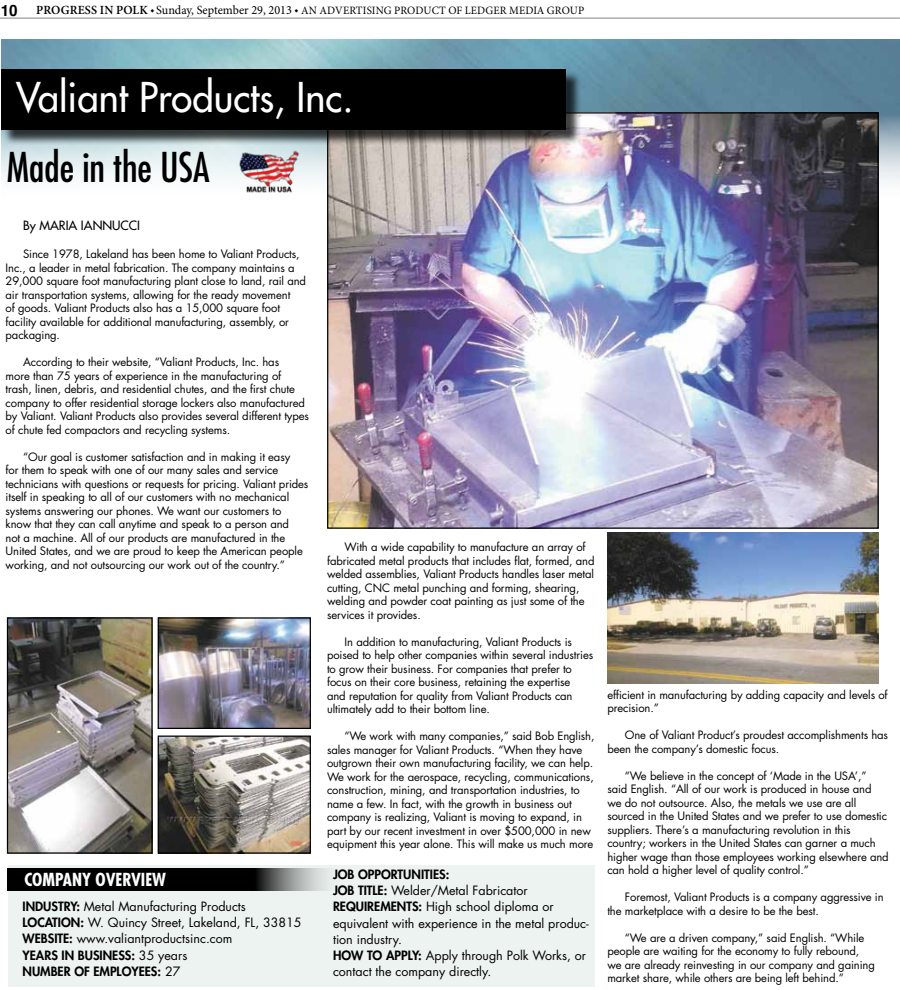
<style>
.page{position:relative;width:900px;height:990px;background:#fff}
.page>*{position:absolute;margin:0;border:0;box-sizing:border-box;transform-origin:0 0}
.t1{font:500 40px "Futura Std";color:#fff;scale:.96 1}
.t2{font:condensed 40px "Futura Std";color:#000}
.t3{font:700 condensed 17.5px "Futura Std";color:#fff}
.t4{font:12.5px/16.2px "Futura Std";color:#000}
.t5{font:500 12.5px "Futura Std";color:#000}
.t6{font:11.25px/13.5px "Futura Std";letter-spacing:-.01em;color:#000}
.t7{font:11.25px "Minion Pro";letter-spacing:.01em;color:#000}
.s1{font-family:"Helvetica";font-weight:700;font-size:15.62px}
.s2{font-weight:600;font-size:12.5px}
.s3{font-weight:500;font-size:8.75px}
.s4{font-size:12.5px}
.s5{font-weight:800}
</style>
<div class="page">
<hr style="left:0;top:17px;width:900px;height:2px;background:#000">
<img style="left:1px;top:40px;width:899px;height:143px">
<img style="left:329px;top:114px;width:548px;height:413px">
<div style="left:3px;top:71px;width:578px;height:74px;background:#000;opacity:.75"></div>
<div style="left:1px;top:69px;width:565px;height:61px;background:#000"></div>
<img style="left:9px;top:619px;width:142px;height:233px">
<div style="left:7px;top:617px;width:146px;height:237px;border:1px solid #000"></div>
<img style="left:160px;top:619px;width:149px;height:108px">
<div style="left:158px;top:617px;width:153px;height:112px;border:1px solid #000"></div>
<img style="left:160px;top:738px;width:149px;height:114px">
<div style="left:158px;top:736px;width:153px;height:118px;border:1px solid #000"></div>
<div style="left:9px;top:866px;width:586px;height:121px;background:#edf3f0"></div>
<svg style="left:8px;top:868px;width:319px;height:23px;background:#1f201f"></svg>
<img style="left:607px;top:533px;width:272px;height:150px">
<img style="left:238px;top:149px;width:62px;height:44px">
<p class="t7" style="left:1px;top:3px;width:585px"><span class="s1">10</span> <span class="s2">PROGRESS IN POLK</span> <span class="s3">◆</span> <span class="s4">SUNDAY, SEPTEMBER 29, 2013</span> <span class="s3">◆</span> AN ADVERTISING PRODUCT OF LEDGER MEDIA GROUP</p>
<p class="t1" style="left:16px;top:73px;width:353px">Valiant Products, Inc.</p>
<p class="t2" style="left:7px;top:143px;width:204px">Made in the USA</p>
<p class="t5" style="left:23px;top:217px;width:118px">By Maria IannuccI</p>
<p class="t6" style="left:6px;top:248px;width:302px;text-indent:18px">Since 1978, Lakeland has been home to Valiant Products, Inc., a leader in metal fabrication. The company maintains a 29,000 square foot manufacturing plant close to land, rail and air transportation systems, allowing for the ready movement<br>of goods. Valiant Products also has a 15,000 square foot facility available for additional manufacturing, assembly, or packaging.</p>
<p class="t6" style="left:6px;top:356px;width:305px;text-indent:18px">According to their website, “Valiant Products, Inc. has<br>more than 75 years of experience in the manufacturing of trash, linen, debris, and residential chutes, and the first chute company to offer residential storage lockers also manufactured by Valiant. Valiant Products also provides several different types of chute fed compactors and recycling systems.</p>
<p class="t6" style="left:6px;top:450px;width:304px;text-indent:18px">“Our goal is customer satisfaction and in making it easy<br>for them to speak with one of our many sales and service technicians with questions or requests for pricing. Valiant prides itself in speaking to all of our customers with no mechanical systems answering our phones. We want our customers to know that they can call anytime and speak to a person and<br>not a machine. All of our products are manufactured in the United States, and we are proud to keep the American people working, and not outsourcing our work out of the country.”</p>
<p class="t3" style="left:24px;top:869px;width:143px">COMPANY OVERVIEW</p>
<p class="t4" style="left:23px;top:898px;width:280px"><span class="s5">INDUSTRY:</span> Metal Manufacturing Products <span class="s5">LOCATION:</span> W. Quincy Street, Lakeland, FL, 33815<br><span class="s5">WEBSITE:</span> www.valiantproductsinc.com<br><span class="s5">YEARS IN BUSINESS:</span> 35 years<br><span class="s5">NUMBER OF EMPLOYEES:</span> 27</p>
<p class="t6" style="left:327px;top:540px;width:269px;text-indent:18px">With a wide capability to manufacture an array of fabricated metal products that includes flat, formed, and welded assemblies, Valiant Products handles laser metal cutting, CNC metal punching and forming, shearing, welding and powder coat painting as just some of the services it provides.</p>
<p class="t6" style="left:327px;top:635px;width:268px;text-indent:18px">In addition to manufacturing, Valiant Products is poised to help other companies within several industries to grow their business. For companies that prefer to focus on their core business, retaining the expertise<br>and reputation for quality from Valiant Products can ultimately add to their bottom line.</p>
<p class="t6" style="left:327px;top:729px;width:269px;text-indent:18px">“We work with many companies,” said Bob English, sales manager for Valiant Products. “When they have outgrown their own manufacturing facility, we can help.<br>We work for the aerospace, recycling, communications, construction, mining, and transportation industries, to name a few. In fact, with the growth in business out company is realizing, Valiant is moving to expand, in part by our recent investment in over $500,000 in new equipment this year alone. This will make us much more</p>
<p class="t4" style="left:333px;top:866px;width:257px"><span class="s5">JOB OPPORTUNITIES:<br>JOB TITLE:</span> Welder/Metal Fabricator<br><span class="s5">REQUIREMENTS:</span> High school diploma or equivalent with experience in the metal produc&shy;tion industry.<br><span class="s5">HOW TO APPLY:</span> Apply through Polk Works, or contact the company directly.</p>
<p class="t6" style="left:607px;top:688px;width:282px">efficient in manufacturing by adding capacity and levels of precision.”</p>
<p class="t6" style="left:607px;top:728px;width:282px;text-indent:18px">One of Valiant Product’s proudest accomplishments has been the company’s domestic focus.</p>
<p class="t6" style="left:607px;top:769px;width:283px;text-indent:18px">“We believe in the concept of ‘Made in the USA’,” said English. “All of our work is produced in house and<br>we do not outsource. Also, the metals we use are all sourced in the United States and we prefer to use domestic suppliers. There’s a manufacturing revolution in this country; workers in the United States can garner a much higher wage than those employees working elsewhere and can hold a higher level of quality control.”</p>
<p class="t6" style="left:607px;top:890px;width:278px;text-indent:18px">Foremost, Valiant Products is a company aggressive in the marketplace with a desire to be the best.</p>
<p class="t6" style="left:607px;top:931px;width:269px;text-indent:18px">“We are a driven company,” said English. “While people are waiting for the economy to fully rebound, we are already reinvesting in our company and gaining market share, while others are being left behind.”</p>
</div>
